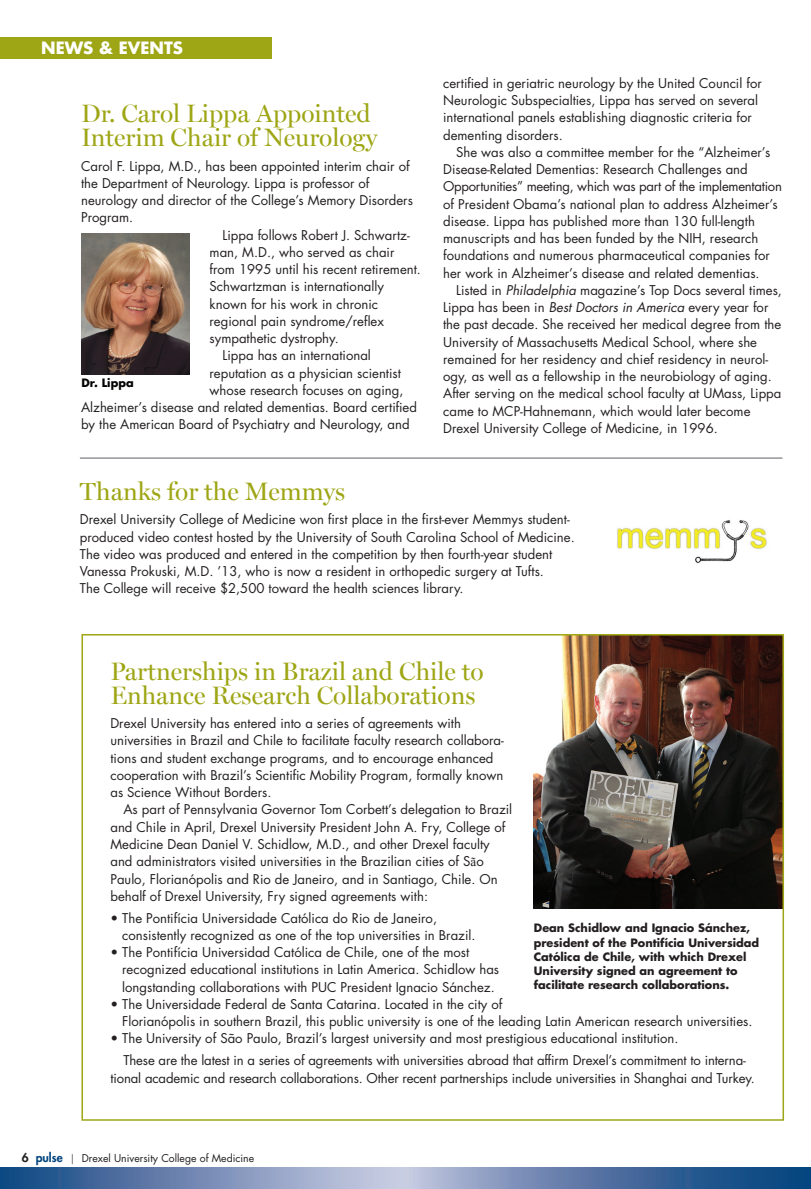
<style>
.page{position:relative;width:811px;height:1189px;background:#fff}
.page>*{position:absolute;margin:0;border:0;box-sizing:border-box;transform-origin:0 0}
.t1{font:25.2px/24px "Miller Display";color:#9ea615}
.t2{font:700 16.5px "Futura";color:#fff}
.t3{font:13.2px/17.2px "Futura";color:#231f20}
.t4{font:700 11.25px/14.2px "Futura";color:#231f20}
.t5{font:700 11.25px "Futura";color:#040503}
.t6{font:10.5px "Futura";color:#231f20}
.s1{font-style:italic}
.s2{font-family:"Times New Roman"}
.s3{font-weight:800;font-size:12px}
.s4{font-weight:800;font-size:12px;color:#01427c}
.s5{font-family:"Miller Text"}
</style>
<div class="page">
<svg style="left:0;top:1167px;width:809px;height:21px;background:#6481ad"></svg>
<img style="left:533px;top:637px;width:247px;height:271px">
<div style="left:0;top:37px;width:272px;height:22px;background:#9ea615"></div>
<div style="left:81px;top:634px;width:702px;height:486px;border:2px solid #9ea615"></div>
<img style="left:81px;top:234px;width:108px;height:140px">
<hr style="left:80px;top:457px;width:702px;height:2px;background:#939598">
<img style="left:617px;top:520px;width:150px;height:43px">
<svg style="left:809px;top:1167px;width:2px;height:22px"></svg>
<p class="t2" style="left:41px;top:36px;width:143px">News &amp; Events</p>
<h1 class="t1" style="left:81px;top:101px;width:298px">Dr. Carol Lippa Appointed<br>Interim Chair of Neurology</h1>
<p class="t3" style="left:81px;top:157px;width:330px">Carol F. Lippa, M.D., has been appointed interim chair of</p>
<p class="t3" style="left:81px;top:174px;width:290px">the Department of Neurology. Lippa is professor of</p>
<p class="t3" style="left:81px;top:191px;width:333px">neurology and director of the College’s Memory Disorders</p>
<p class="t3" style="left:81px;top:209px;width:54px">Program.</p>
<p class="t3" style="left:222px;top:226px;width:189px">Lippa follows Robert J. Schwartz-</p>
<p class="t3" style="left:209px;top:243px;width:186px">man, M.D., who served as chair</p>
<p class="t3" style="left:209px;top:260px;width:213px">from 1995 until his recent retirement.</p>
<p class="t3" style="left:209px;top:278px;width:176px">Schwartzman is internationally</p>
<p class="t3" style="left:209px;top:295px;width:170px">known for his work in chronic</p>
<p class="t3" style="left:209px;top:312px;width:176px">regional pain syndrome/reflex</p>
<p class="t3" style="left:209px;top:329px;width:131px">sympathetic dystrophy.</p>
<p class="t3" style="left:222px;top:347px;width:150px">Lippa has an international</p>
<p class="t3" style="left:209px;top:364px;width:193px">reputation as a physician scientist</p>
<p class="t3" style="left:209px;top:381px;width:195px">whose research focuses on aging,</p>
<p class="t3" style="left:81px;top:398px;width:337px">Alzheimer’s disease and related dementias. Board certified</p>
<p class="t3" style="left:81px;top:416px;width:330px">by the American Board of Psychiatry and Neurology, and</p>
<p class="t5" style="left:81px;top:375px;width:54px">Dr. Lippa</p>
<p class="t3" style="left:443px;top:74px;width:320px">certified in geriatric neurology by the United Council for Neurologic Subspecialties, Lippa has served on several international panels establishing diagnostic criteria for dementing disorders.</p>
<p class="t3" style="left:443px;top:143px;width:340px;text-indent:13px">She was also a committee member for the “Alzheimer’s Disease-Related Dementias: Research Challenges and Opportunities” meeting, which was part of the implementation of President Obama’s national plan to address Alzheimer’s disease. Lippa has published more than 130 full-length manuscripts and has been funded by the NIH, research foundations and numerous pharmaceutical companies for her work in Alzheimer’s disease and related dementias.</p>
<p class="t3" style="left:443px;top:281px;width:340px;text-indent:13px">Listed in <span class="s1">Philadelphia</span> magazine’s Top Docs several times, Lippa has been in <span class="s1">Best Doctors in America</span> every year for the past decade. She received her medical degree from the University of Massachusetts Medical School, where she remained for her residency and chief residency in neurol&shy;ogy, as well as a fellowship in the neurobiology of aging.<br>After serving on the medical school faculty at UMass, Lippa came to MCP-Hahnemann, which would later become Drexel University College of Medicine, in 1996.</p>
<h1 class="t1" style="left:80px;top:479px;width:267px">Thanks for the Memmys</h1>
<p class="t3" style="left:80px;top:510px;width:496px">Drexel University College of Medicine won first place in the first-ever Memmys student&shy;produced video contest hosted by the University of South Carolina School of Medicine.<br>The video was produced and entered in the competition by then fourth-year student Vanessa Prokuski, M.D. ’13, who is now a resident in orthopedic surgery at Tufts.<br>The College will receive $2,500 toward the health sciences library.</p>
<h1 class="t1" style="left:110px;top:659px;width:374px">Partnerships in Brazil and Chile to<br>Enhance Research Collaborations</h1>
<p class="t3" style="left:110px;top:714px;width:395px">Drexel University has entered into a series of agreements with universities in Brazil and Chile to facilitate faculty research collabora&shy;tions and student exchange programs, and to encourage enhanced cooperation with Brazil’s Scientific Mobility Program, formally known as Science Without Borders.</p>
<p class="t3" style="left:110px;top:800px;width:403px;text-indent:13px">As part of Pennsylvania Governor Tom Corbett’s delegation to Brazil and Chile in April, Drexel University President John A. Fry, College of Medicine Dean Daniel V. Schidlow, M.D., and other Drexel faculty and administrators visited universities in the Brazilian cities of S<span class="s2">ã</span>o Paulo, Florianópolis and Rio de Janeiro, and in Santiago, Chile. On behalf of Drexel University, Fry signed agreements with:</p>
<p class="t3" style="left:122px;top:908px;width:355px;text-indent:-12px">• The Pontifícia Universidade Católica do Rio de Janeiro, consistently recognized as one of the top universities in Brazil.</p>
<p class="t3" style="left:122px;top:943px;width:378px;text-indent:-12px">• The Pontifícia Universidad Católica de Chile, one of the most recognized educational institutions in Latin America. Schidlow has longstanding collaborations with PUC President Ignacio Sánchez.</p>
<p class="t3" style="left:122px;top:995px;width:631px;text-indent:-12px">• The Universidade Federal de Santa Catarina. Located in the city of<br>Florianópolis in southern Brazil, this public university is one of the leading Latin American research universities.</p>
<p class="t3" style="left:123px;top:1027px;width:624px;line-height:21.9px;text-indent:-13px">• The University of São Paulo, Brazil’s largest university and most prestigious educational institution.<br>These are the latest in a series of agreements with universities abroad that affirm Drexel’s commitment to interna-</p>
<p class="t3" style="left:110px;top:1068px;width:645px">tional academic and research collaborations. Other recent partnerships include universities in Shanghai and Turkey.</p>
<p class="t4" style="left:533px;top:920px;width:227px">Dean Schidlow and Ignacio Sánchez, president of the Pontifícia Universidad Católica de Chile, with which Drexel University signed an agreement to facilitate research collaborations.</p>
<p class="t6" style="left:22px;top:1151px;width:234px"><span class="s3">6</span> <span class="s4">pulse</span> <span class="s5">|</span> Drexel University College of Medicine</p>
</div>
